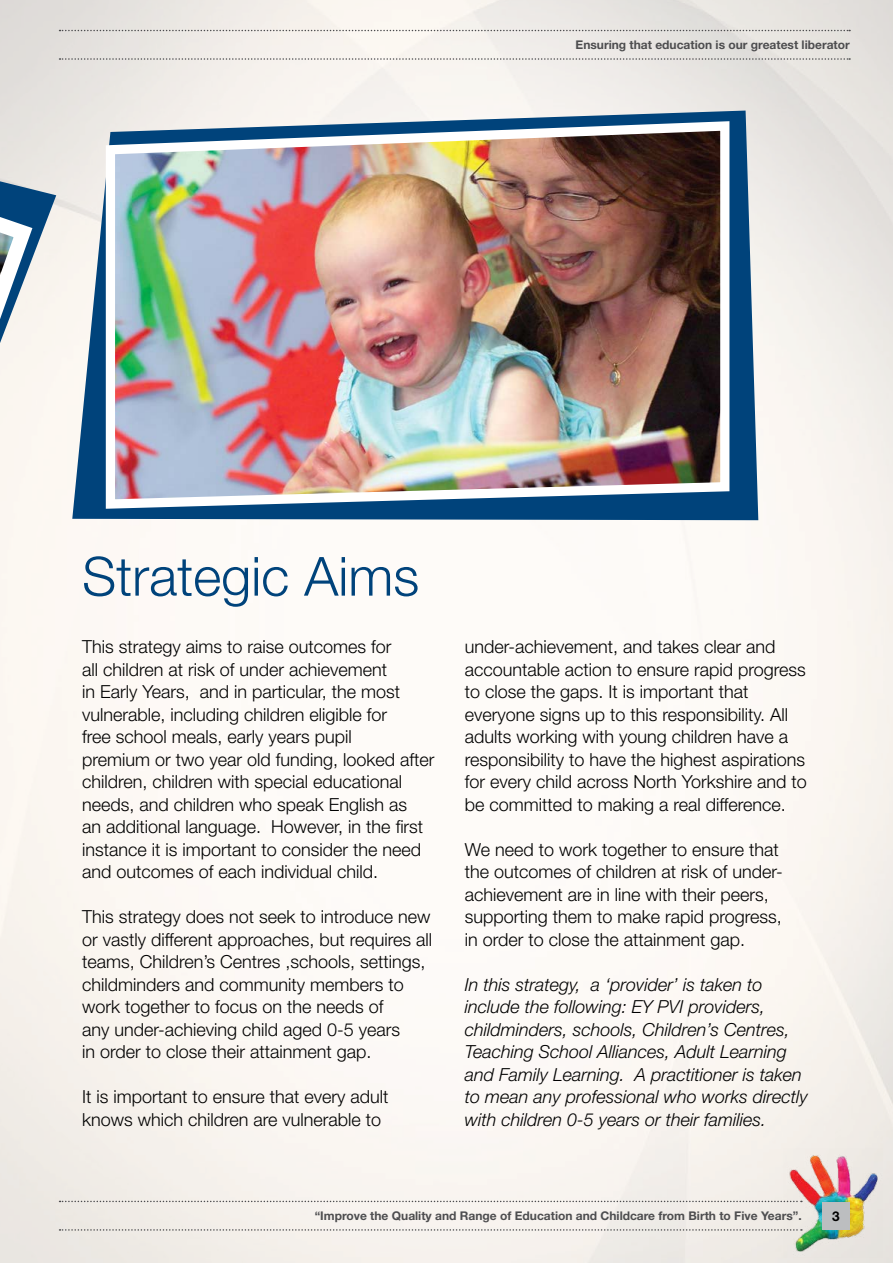
<style>
.page{position:relative;width:893px;height:1263px;background:#fff}
.page>*{position:absolute;margin:0;border:0;box-sizing:border-box;transform-origin:0 0}
.t1{font:300 54px "Helvetica Neue LT Std";color:#00437b}
.t2{font:300 18px/22.5px "Helvetica Neue LT Std";color:#000}
.t3{font:italic 300 18px/22.5px "Helvetica Neue LT Std";color:#000}
.t4{font:700 13.5px "Helvetica Neue LT Std";color:#000}
.t5{font:700 12px "Helvetica Neue LT Std";color:#4d4d4f}
</style>
<div class="page">
<img style="left:0;top:0;width:893px;height:1263px">
<img style="left:783px;top:1148px;width:99px;height:109px">
<svg style="left:60px;top:58px;width:790px;height:2px;background:#c2c0be"></svg>
<svg style="left:60px;top:30px;width:790px;height:1px"></svg>
<div style="left:822px;top:1202px;width:28px;height:27px;background:#bcbec0"></div>
<svg style="left:60px;top:1201px;width:742px;height:1px"></svg>
<svg style="left:60px;top:1229px;width:742px;height:2px"></svg>
<svg style="left:72px;top:111px;width:686px;height:409px;fill:#00437b"></svg>
<img style="left:101px;top:116px;width:633px;height:397px">
<svg style="left:0;top:95px;width:56px;height:476px"></svg>
<p class="t5" style="left:576px;top:37px;width:276px">Ensuring that education is our greatest liberator</p>
<h1 class="t1" style="left:82px;top:543px;width:339px">Strategic Aims</h1>
<p class="t2" style="left:82px;top:635px;width:354px">This strategy aims to raise outcomes for<br>all children at risk of under achievement<br>in Early Years, and in particular, the most vulnerable, including children eligible for<br>free school meals, early years pupil<br>premium or two year old funding, looked after children, children with special educational needs, and children who speak English as<br>an additional language. However, in the first instance it is important to consider the need and outcomes of each individual child.</p>
<p class="t2" style="left:82px;top:905px;width:352px">This strategy does not seek to introduce new or vastly different approaches, but requires all teams, Children’s Centres ,schools, settings, childminders and community members to work together to focus on the needs of<br>any under-achieving child aged 0-5 years<br>in order to close their attainment gap.</p>
<p class="t2" style="left:82px;top:1085px;width:308px">It is important to ensure that every adult knows which children are vulnerable to</p>
<p class="t2" style="left:465px;top:635px;width:344px">under-achievement, and takes clear and accountable action to ensure rapid progress to close the gaps. It is important that everyone signs up to this responsibility. All adults working with young children have a responsibility to have the highest aspirations for every child across North Yorkshire and to be committed to making a real difference.</p>
<p class="t2" style="left:465px;top:838px;width:320px">We need to work together to ensure that the outcomes of children at risk of under&shy;achievement are in line with their peers, supporting them to make rapid progress, in order to close the attainment gap.</p>
<p class="t3" style="left:465px;top:973px;width:345px">In this strategy, a ‘provider’ is taken to include the following: EY PVI providers, childminders, schools, Children’s Centres, Teaching School Alliances, Adult Learning and Family Learning. A practitioner is taken to mean any professional who works directly with children 0-5 years or their families.</p>
<p class="t5" style="left:315px;top:1208px;width:488px">“Improve the Quality and Range of Education and Childcare from Birth to Five Years”.</p>
<p class="t4" style="left:832px;top:1207px;width:9px">3</p>
</div>
